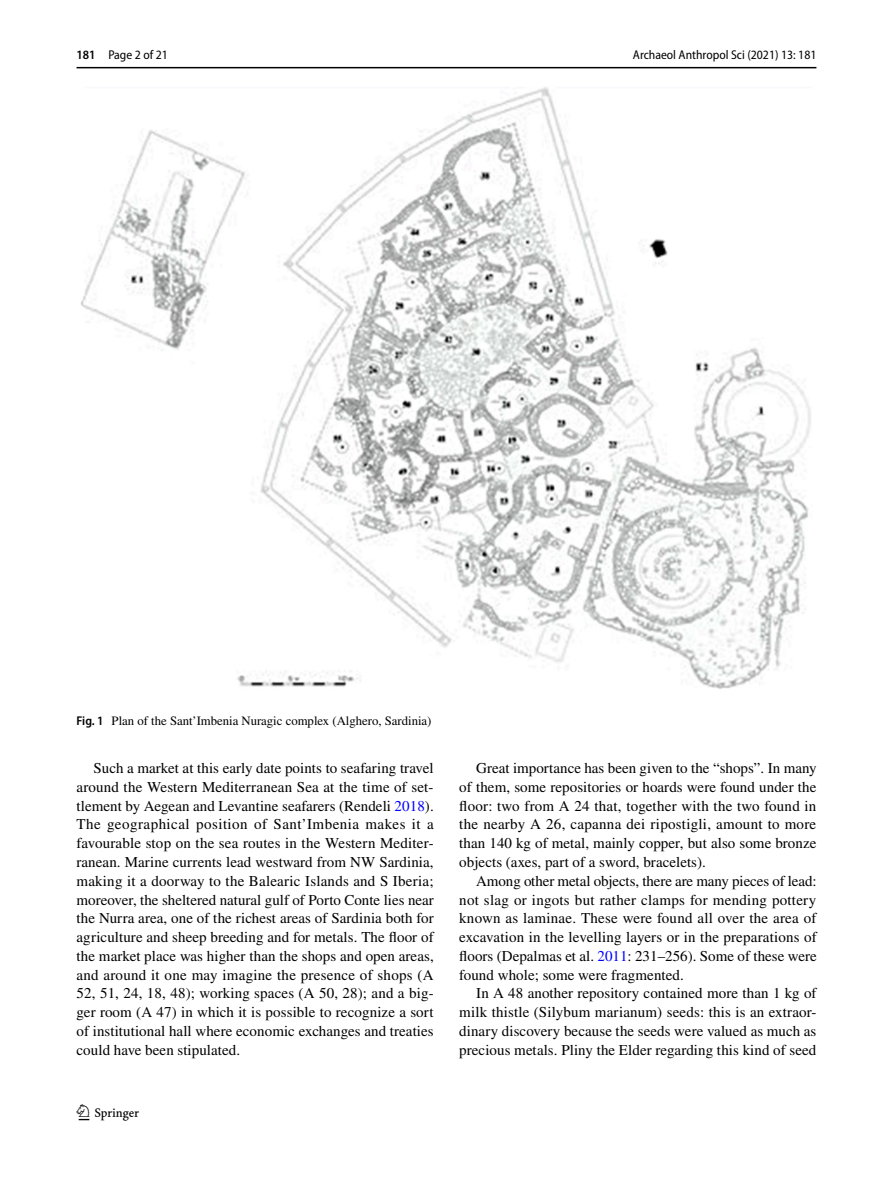
<style>
.page{position:relative;width:893px;height:1187px;background:#fff}
.page>*{position:absolute;margin:0;border:0;box-sizing:border-box;transform-origin:0 0}
.t1{font:22.5px "Springnew Regular 2";color:#000}
.t2{font:15px/18.8px "STIX";letter-spacing:.005em;color:#000;text-align:justify}
.t3{font:12.75px "STIX";color:#000}
.t4{font:12.75px "Myriad Pro Semi Cn 3";color:#000}
.t5{font:semi-condensed 12.75px "Myriad Pro";color:#000}
.s1{font-weight:600}
.s2{font-family:"Myriad Pro";font-weight:600;font-stretch:semi-condensed}
.s3{color:#00f}
</style>
<div class="page">
<hr style="left:77px;top:67px;width:739px;height:1px;background:#000">
<img style="left:81px;top:87px;width:730px;height:602px">
<p class="t5" style="left:77px;top:48px;width:93px"><span class="s1">181</span> Page 2 of 21</p>
<p class="t4" style="left:633px;top:48px;width:185px">Archaeol Anthropol Sci (2021) 13: 181</p>
<p class="t3" style="left:77px;top:711px;width:356px"><span class="s2">Fig. 1</span> Plan of the Sant’Imbenia Nuragic complex (Alghero, Sardinia)</p>
<p class="t2" style="left:77px;top:759px;width:359px;text-indent:17px">Such a market at this early date points to seafaring travel around the Western Mediterranean Sea at the time of set&shy;tlement by Aegean and Levantine seafarers (Rendeli <span class="s3">2018</span>).<br>The geographical position of Sant’Imbenia makes it a favourable stop on the sea routes in the Western Mediter&shy;ranean. Marine currents lead westward from NW Sardinia, making it a doorway to the Balearic Islands and S Iberia; moreover, the sheltered natural gulf of Porto Conte lies near the Nurra area, one of the richest areas of Sardinia both for agriculture and sheep breeding and for metals. The floor of the market place was higher than the shops and open areas, and around it one may imagine the presence of shops (A 52, 51, 24, 18, 48); working spaces (A 50, 28); and a big&shy;ger room (A 47) in which it is possible to recognize a sort of institutional hall where economic exchanges and treaties could have been stipulated.</p>
<p class="t2" style="left:459px;top:759px;width:359px;text-indent:17px">Great importance has been given to the “shops”. In many of them, some repositories or hoards were found under the floor: two from A 24 that, together with the two found in the nearby A 26, capanna dei ripostigli, amount to more than 140 kg of metal, mainly copper, but also some bronze objects (axes, part of a sword, bracelets).</p>
<p class="t2" style="left:459px;top:872px;width:359px;text-indent:17px">Among other metal objects, there are many pieces of lead: not slag or ingots but rather clamps for mending pottery known as laminae. These were found all over the area of excavation in the levelling layers or in the preparations of floors (Depalmas et al. <span class="s3">2011</span>: 231–256). Some of these were found whole; some were fragmented.</p>
<p class="t2" style="left:459px;top:984px;width:359px;text-indent:17px">In A 48 another repository contained more than 1 kg of milk thistle (Silybum marianum) seeds: this is an extraor&shy;dinary discovery because the seeds were valued as much as precious metals. Pliny the Elder regarding this kind of seed</p>
<h1 class="t1" style="left:79px;top:1104px;width:62px">1 3</h1>
</div>
